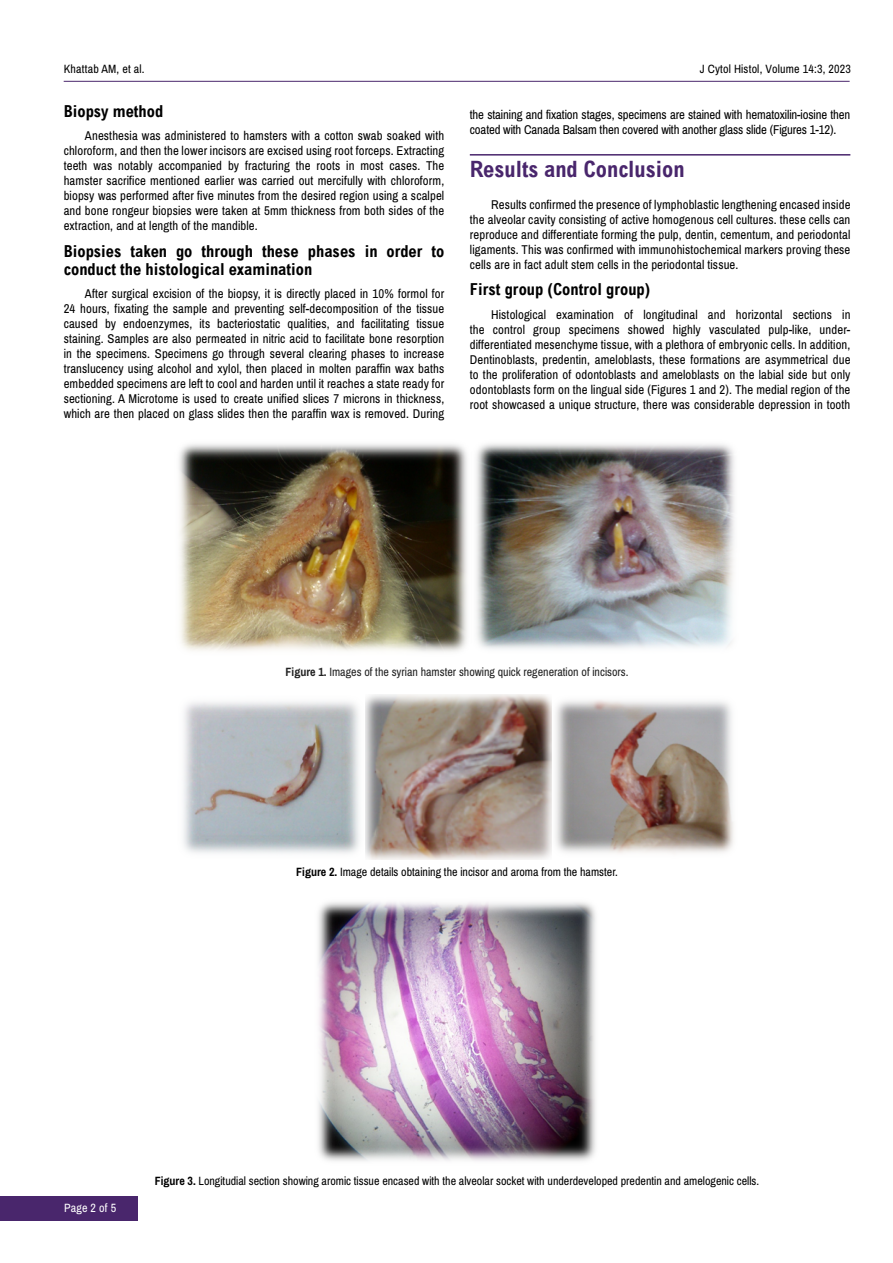
<style>
.page{position:relative;width:893px;height:1263px;background:#fff}
.page>*{position:absolute;margin:0;border:0;box-sizing:border-box;transform-origin:0 0}
.t1{font:700 condensed 22.5px "Arial";color:#49266c}
.t2{font:700 condensed 16.5px/18px "Arial";color:#000}
.t3{font:12.75px/15px "Archivo Narrow";letter-spacing:.01em;color:#000;text-align:justify}
.t4{font:12.75px/15px "Archivo Narrow";letter-spacing:-.01em;color:#000}
.t5{font:12px "Archivo Narrow";color:#000}
.t6{font:12px "Archivo Narrow";color:#222}
.t7{font:12px "Archivo Narrow";letter-spacing:.015em;color:#fff}
.s1{font-weight:700}
</style>
<div class="page">
<hr style="left:64px;top:81px;width:786px;height:1px;background:#49266c">
<div style="left:0;top:1196px;width:137px;height:24px;background:#49266c"></div>
<hr style="left:470px;top:154px;width:380px;height:2px;background:#49266c">
<img style="left:179px;top:444px;width:288px;height:208px">
<img style="left:476px;top:443px;width:259px;height:206px">
<img style="left:183px;top:694px;width:551px;height:165px">
<img style="left:318px;top:902px;width:278px;height:259px">
<p class="t5" style="left:64px;top:61px;width:82px">Khattab AM, et al.</p>
<p class="t5" style="left:700px;top:61px;width:153px">J Cytol Histol, Volume 14:3, 2023</p>
<p class="t2" style="left:64px;top:102px;width:101px">Biopsy method</p>
<p class="t3" style="left:64px;top:129px;width:382px;text-indent:21px">Anesthesia was administered to hamsters with a cotton swab soaked with chloroform, and then the lower incisors are excised using root forceps. Extracting teeth was notably accompanied by fracturing the roots in most cases. The hamster sacrifice mentioned earlier was carried out mercifully with chloroform, biopsy was performed after five minutes from the desired region using a scalpel and bone rongeur biopsies were taken at 5mm thickness from both sides of the extraction, and at length of the mandible.</p>
<p class="t2" style="left:64px;top:242px;width:382px">Biopsies taken go through these phases in order to conduct the histological examination</p>
<p class="t3" style="left:64px;top:287px;width:382px;text-indent:21px">After surgical excision of the biopsy, it is directly placed in 10% formol for 24 hours, fixating the sample and preventing self-decomposition of the tissue caused by endoenzymes, its bacteriostatic qualities, and facilitating tissue staining. Samples are also permeated in nitric acid to facilitate bone resorption in the specimens. Specimens go through several clearing phases to increase translucency using alcohol and xylol, then placed in molten paraffin wax baths embedded specimens are left to cool and harden until it reaches a state ready for sectioning. A Microtome is used to create unified slices 7 microns in thickness, which are then placed on glass slides then the paraffin wax is removed. During</p>
<p class="t4" style="left:470px;top:108px;width:382px">the staining and fixation stages, specimens are stained with hematoxilin-iosine then coated with Canada Balsam then covered with another glass slide (Figures 1-12).</p>
<h1 class="t1" style="left:470px;top:156px;width:216px">Results and Conclusion</h1>
<p class="t3" style="left:470px;top:197px;width:382px;text-indent:21px">Results confirmed the presence of lymphoblastic lengthening encased inside the alveolar cavity consisting of active homogenous cell cultures. these cells can reproduce and differentiate forming the pulp, dentin, cementum, and periodontal ligaments. This was confirmed with immunohistochemical markers proving these cells are in fact adult stem cells in the periodontal tissue.</p>
<p class="t2" style="left:470px;top:281px;width:182px">First group (Control group)</p>
<p class="t3" style="left:470px;top:307px;width:382px;text-indent:21px">Histological examination of longitudinal and horizontal sections in the control group specimens showed highly vasculated pulp-like, under&shy;differentiated mesenchyme tissue, with a plethora of embryonic cells. In addition, Dentinoblasts, predentin, ameloblasts, these formations are asymmetrical due to the proliferation of odontoblasts and ameloblasts on the labial side but only odontoblasts form on the lingual side (Figures 1 and 2). The medial region of the root showcased a unique structure, there was considerable depression in tooth</p>
<p class="t6" style="left:286px;top:664px;width:344px"><span class="s1">Figure 1.</span> Images of the syrian hamster showing quick regeneration of incisors.</p>
<p class="t5" style="left:296px;top:865px;width:323px"><span class="s1">Figure 2.</span> Image details obtaining the incisor and aroma from the hamster.</p>
<p class="t7" style="left:64px;top:1201px;width:54px">Page 2 of 5</p>
<p class="t5" style="left:155px;top:1174px;width:606px"><span class="s1">Figure 3.</span> Longitudial section showing aromic tissue encased with the alveolar socket with underdeveloped predentin and amelogenic cells.</p>
</div>
